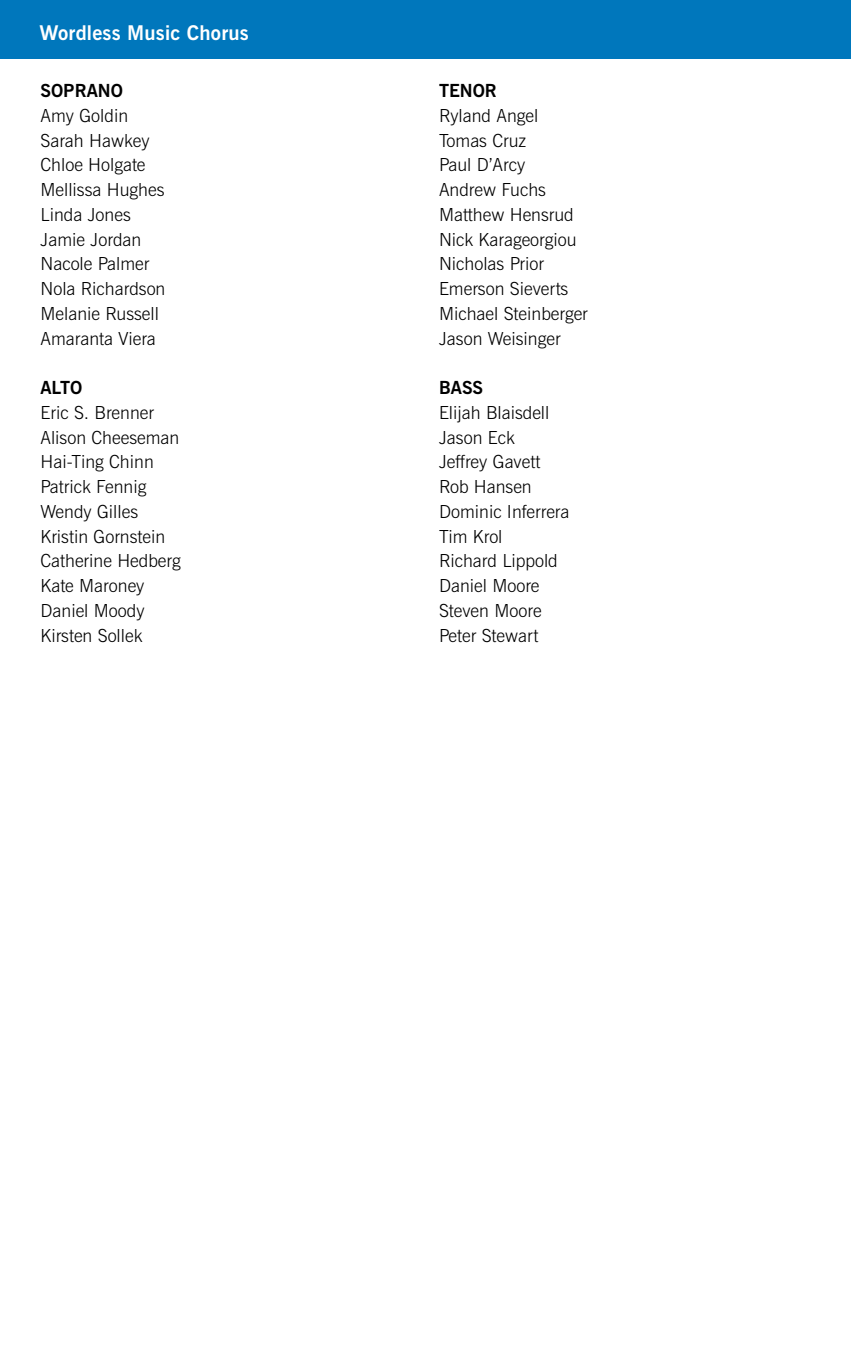
<style>
.page{position:relative;width:851px;height:1357px;background:#fff}
.page>*{position:absolute;margin:0;border:0;box-sizing:border-box;transform-origin:0 0}
.t1{font:700 20.25px "News Gothic BT";letter-spacing:.01em;color:#fff}
.t2{font:300 18px/24.8px "News Gothic BT";color:#000}
.t3{font:700 18px "News Gothic BT";color:#000}
</style>
<div class="page">
<div style="left:0;top:0;width:850px;height:59px;background:#0077bc"></div>
<p class="t1" style="left:40px;top:20px;width:211px">Wordless Music Chorus</p>
<p class="t3" style="left:40px;top:80px;width:84px">SOPRANO</p>
<p class="t2" style="left:40px;top:103px;width:126px">Amy Goldin<br>Sarah Hawkey<br>Chloe Holgate<br>Mellissa Hughes<br>Linda Jones<br>Jamie Jordan<br>Nacole Palmer<br>Nola Richardson<br>Melanie Russell<br>Amaranta Viera</p>
<p class="t3" style="left:40px;top:377px;width:43px">ALTO</p>
<p class="t2" style="left:40px;top:400px;width:142px">Eric S. Brenner<br>Alison Cheeseman<br>Hai-Ting Chinn<br>Patrick Fennig<br>Wendy Gilles<br>Kristin Gornstein<br>Catherine Hedberg<br>Kate Maroney<br>Daniel Moody<br>Kirsten Sollek</p>
<p class="t3" style="left:439px;top:80px;width:59px">TENOR</p>
<p class="t2" style="left:439px;top:103px;width:150px">Ryland Angel<br>Tomas Cruz<br>Paul D’Arcy<br>Andrew Fuchs<br>Matthew Hensrud<br>Nick Karageorgiou<br>Nicholas Prior<br>Emerson Sieverts<br>Michael Steinberger<br>Jason Weisinger</p>
<p class="t3" style="left:439px;top:377px;width:46px">BASS</p>
<p class="t2" style="left:439px;top:400px;width:132px">Elijah Blaisdell<br>Jason Eck<br>Jeffrey Gavett<br>Rob Hansen<br>Dominic Inferrera<br>Tim Krol<br>Richard Lippold<br>Daniel Moore<br>Steven Moore<br>Peter Stewart</p>
</div>
